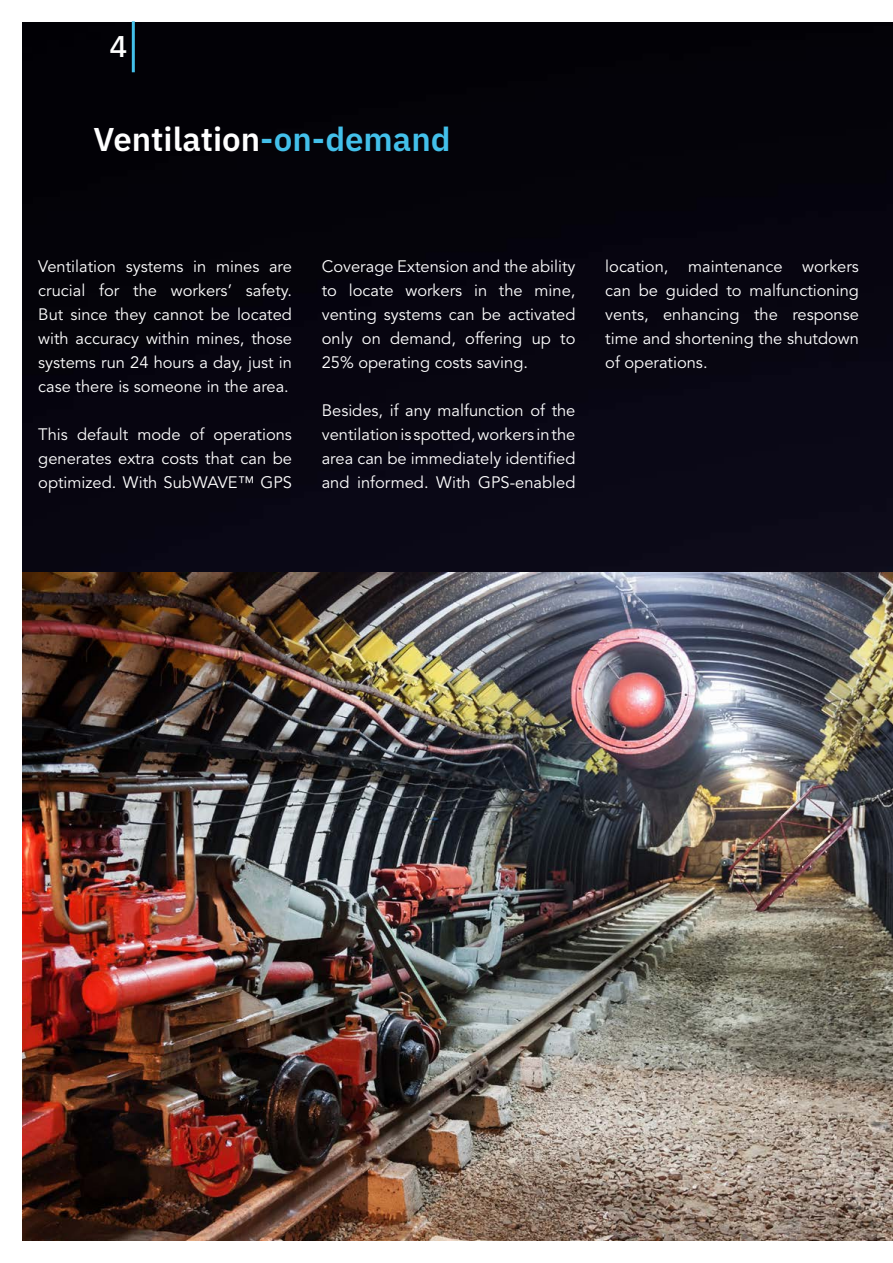
<style>
.page{position:relative;width:893px;height:1263px;background:#fff}
.page>*{position:absolute;margin:0;border:0;box-sizing:border-box;transform-origin:0 0}
.t1{font:600 33px "IBM Plex Sans";color:#fff}
.t2{font:500 30px "IBM Plex Sans";color:#fff}
.t3{font:16.5px/24px "Avenir LT Std";color:#fff;text-align:justify}
.s1{color:#43c0ea}
</style>
<div class="page">
<img style="left:22px;top:22px;width:871px;height:551px">
<hr style="left:132px;top:21px;width:3px;height:51px;background:#43c0ea">
<img style="left:22px;top:573px;width:871px;height:668px">
<h2 class="t2" style="left:110px;top:23px;width:19px">4</h2>
<h1 class="t1" style="left:94px;top:113px;width:358px">Ventilation<span class="s1">-on-demand</span></h1>
<p class="t3" style="left:38px;top:255px;width:255px">Ventilation systems in mines are crucial for the workers’ safety.<br>But since they cannot be located with accuracy within mines, those systems run 24 hours a day, just in case there is someone in the area.</p>
<p class="t3" style="left:38px;top:423px;width:255px">This default mode of operations generates extra costs that can be optimized. With SubWAVE™ GPS</p>
<p class="t3" style="left:322px;top:255px;width:255px">Coverage Extension and the ability to locate workers in the mine, venting systems can be activated only on demand, offering up to 25% operating costs saving.</p>
<p class="t3" style="left:322px;top:399px;width:255px">Besides, if any malfunction of the ventilation is spotted, workers in the area can be immediately identified and informed. With GPS-enabled</p>
<p class="t3" style="left:605px;top:255px;width:255px">location, maintenance workers can be guided to malfunctioning vents, enhancing the response time and shortening the shutdown of operations.</p>
</div>
